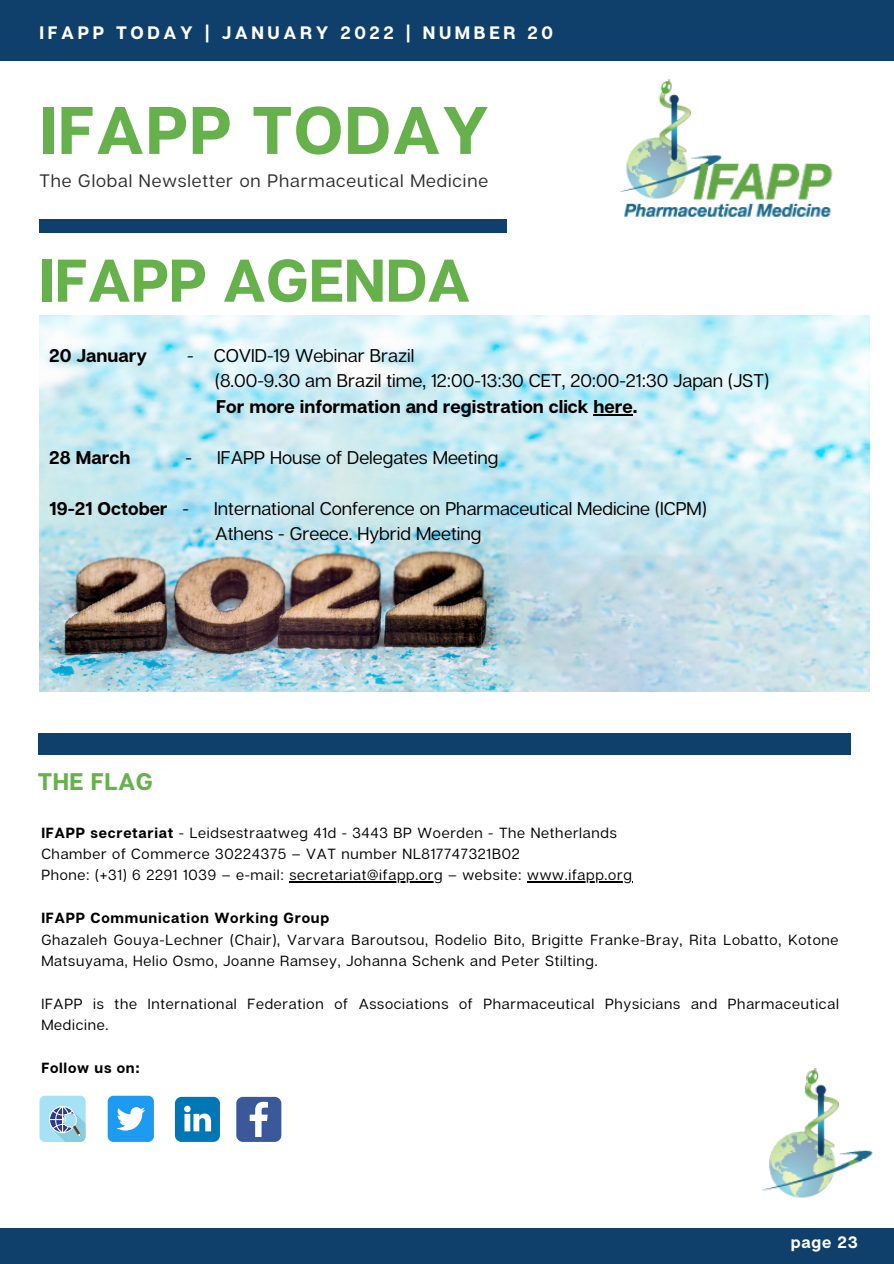
<style>
.page{position:relative;width:894px;height:1264px;background:#fff}
.page>*{position:absolute;margin:0;border:0;box-sizing:border-box;transform-origin:0 0}
.t1{font:700 67.05px "Articulat CF";letter-spacing:.02em;color:#66b14c}
.t2{font:700 60px "Articulat CF";color:#66b14c}
.t3{font:700 24px "Articulat CF";letter-spacing:.02em;color:#66b14c}
.t4{font:18.45px/25.5px "Articulat CF";color:#000}
.t5{font:700 18.45px "Articulat CF";color:#000}
.t6{font:18px "Articulat CF";letter-spacing:.05em;color:#2f2f2f}
.t7{font:700 18px "Articulat CF";letter-spacing:.2em;color:#fff}
.t8{font:700 16.5px "Articulat CF";letter-spacing:.05em;color:#fff}
.t9{font:14.7px/21.5px "Articulat CF";letter-spacing:.05em;color:#000}
.t10{font:700 14.7px "Articulat CF";letter-spacing:.05em;color:#000}
.s1{font-weight:400}
.s2{font-weight:700}
</style>
<div class="page">
<div style="left:0;top:0;width:893px;height:61px;background:#0f406b"></div>
<div style="left:39px;top:220px;width:468px;height:12px;background:#0f406b"></div>
<div style="left:0;top:1228px;width:893px;height:35px;background:#0f406b"></div>
<img style="left:762px;top:1068px;width:111px;height:130px">
<img style="left:620px;top:80px;width:213px;height:137px">
<div style="left:39px;top:1095px;width:47px;height:46px;background:#a5e2f6;border-radius:5px"></div>
<svg style="left:49px;top:1105px;width:37px;height:36px"></svg>
<svg style="left:175px;top:1096px;width:45px;height:45px"></svg>
<svg style="left:236px;top:1096px;width:45px;height:45px"></svg>
<div style="left:108px;top:1095px;width:46px;height:46px;background:#1d9bf0;border-radius:6px"></div>
<svg style="left:116px;top:1107px;width:29px;height:23px"></svg>
<div style="left:38px;top:733px;width:812px;height:21px;background:#0f406b"></div>
<img style="left:39px;top:316px;width:830px;height:376px">
<hr style="left:593px;top:414px;width:39px;height:2px;background:#000">
<hr style="left:289px;top:881px;width:154px;height:1px;background:#000">
<hr style="left:527px;top:881px;width:105px;height:1px;background:#000">
<p class="t7" style="left:39px;top:21px;width:515px">IFAPP TODAY | JANUARY 2022 | NUMBER 20</p>
<h1 class="t1" style="left:39px;top:88px;width:451px">IFAPP TODAY</h1>
<p class="t6" style="left:39px;top:169px;width:450px">The Global Newsletter on Pharmaceutical Medicine</p>
<h2 class="t2" style="left:39px;top:243px;width:432px">IFAPP AGENDA</h2>
<p class="t5" style="left:49px;top:343px;width:99px">20 January</p>
<p class="t4" style="left:215px;top:342px;width:555px;text-indent:-28px">- COVID-19 Webinar Brazil<br>(8.00-9.30 am Brazil time, 12:00-13:30 CET, 20:00-21:30 Japan (JST)</p>
<p class="t5" style="left:216px;top:394px;width:423px">For more information and registration click here.</p>
<p class="t5" style="left:49px;top:445px;width:83px">28 March</p>
<p class="t4" style="left:185px;top:444px;width:314px">- IFAPP House of Delegates Meeting</p>
<p class="t5" style="left:49px;top:496px;width:141px">19-21 October <span class="s1">-</span></p>
<p class="t4" style="left:214px;top:494px;width:494px">International Conference on Pharmaceutical Medicine (ICPM)<br>Athens - Greece. Hybrid Meeting</p>
<h3 class="t3" style="left:38px;top:766px;width:117px">THE FLAG</h3>
<p class="t9" style="left:41px;top:821px;width:591px"><span class="s2">IFAPP secretariat</span> - Leidsestraatweg 41d - 3443 BP Woerden - The Netherlands<br>Chamber of Commerce 30224375 – VAT number NL817747321B02<br>Phone: (+31) 6 2291 1039 – e-mail: secretariat@ifapp.org – website: www.ifapp.org</p>
<p class="t10" style="left:41px;top:908px;width:289px">IFAPP Communication Working Group</p>
<p class="t9" style="left:41px;top:928px;width:798px">Ghazaleh Gouya-Lechner (Chair), Varvara Baroutsou, Rodelio Bito, Brigitte Franke-Bray, Rita Lobatto, Kotone<br>Matsuyama, Helio Osmo, Joanne Ramsey, Johanna Schenk and Peter Stilting.</p>
<p class="t9" style="left:41px;top:992px;width:798px">IFAPP is the International Federation of Associations of Pharmaceutical Physicians and Pharmaceutical<br>Medicine.</p>
<p class="t10" style="left:41px;top:1058px;width:100px">Follow us on:</p>
<p class="t8" style="left:790px;top:1231px;width:69px">page 23</p>
</div>
